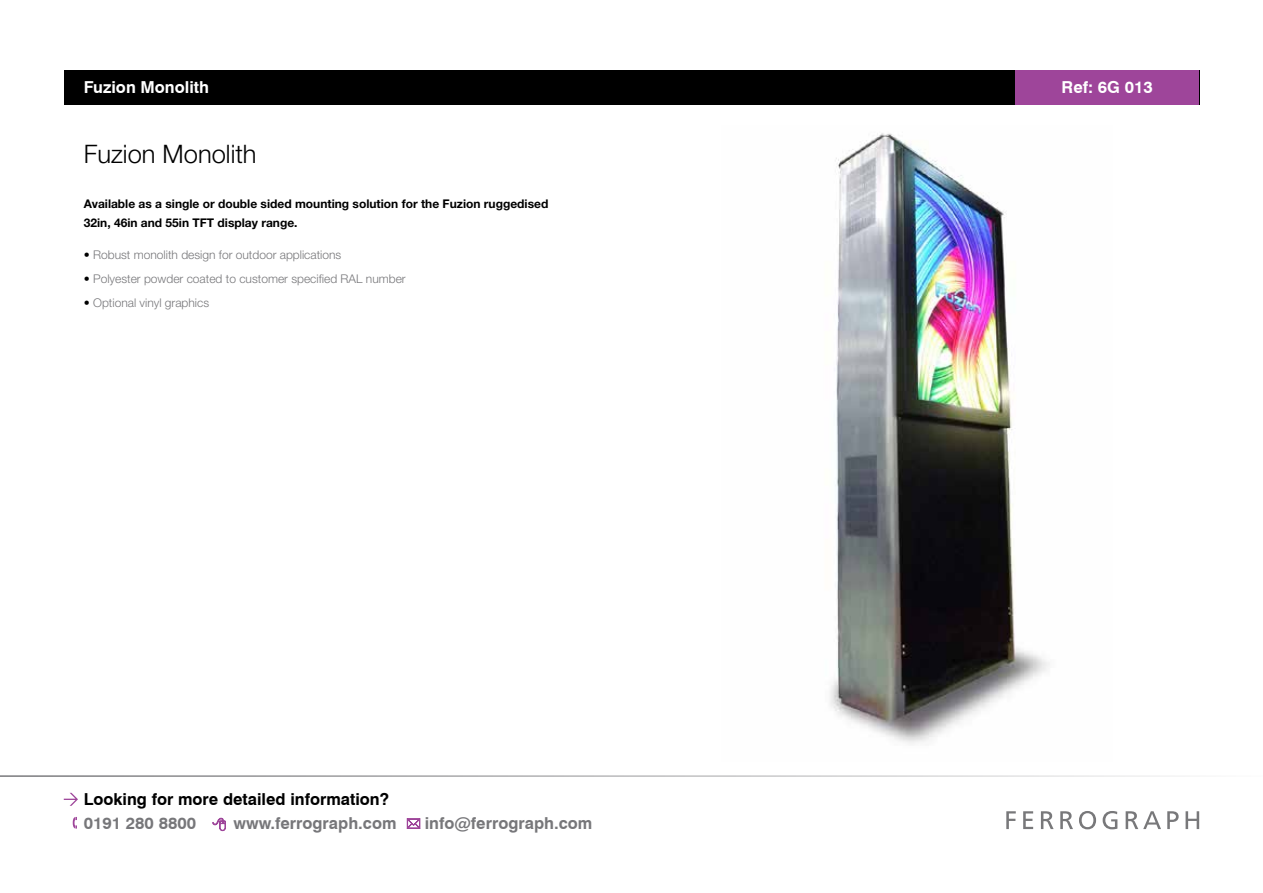
<style>
.page{position:relative;width:1263px;height:893px;background:#fff}
.page>*{position:absolute;margin:0;border:0;box-sizing:border-box;transform-origin:0 0}
.t1{font:300 25.5px "Helvetica Neue";color:#000}
.t2{font:700 16.5px "Swiss 721 BT";color:#77777a}
.t3{font:700 16.5px "Swiss 721 BT";color:#000}
.t4{font:700 16.5px "Swiss 721 BT";color:#fff}
.t5{font:300 12px "Helvetica Neue";color:#77777a}
.t6{font:700 12px/19.5px "Helvetica Neue";color:#000}
.s1{font-weight:700;color:#000}
</style>
<div class="page">
<hr style="left:0;top:775px;width:1263px;height:2px;background:#77777a">
<svg style="left:64px;top:793px;width:14px;height:13px"></svg>
<svg style="left:73px;top:817px;width:4px;height:12px"></svg>
<svg style="left:213px;top:818px;width:13px;height:13px"></svg>
<svg style="left:407px;top:819px;width:13px;height:9px"></svg>
<div style="left:64px;top:70px;width:1135px;height:34px;background:#000"></div>
<div style="left:1015px;top:70px;width:184px;height:34px;background:#9e459a"></div>
<svg style="left:1006px;top:811px;width:193px;height:18px"></svg>
<img style="left:830px;top:133px;width:220px;height:611px">
<h2 class="t4" style="left:84px;top:77px;width:127px">Fuzion Monolith</h2>
<h2 class="t4" style="left:1062px;top:77px;width:93px">Ref: 6G 013</h2>
<h1 class="t1" style="left:84px;top:138px;width:174px">Fuzion Monolith</h1>
<p class="t6" style="left:84px;top:193px;width:466px">Available as a single or double sided mounting solution for the Fuzion ruggedised<br>32in, 46in and 55in TFT display range.</p>
<p class="t5" style="left:84px;top:248px;width:259px"><span class="s1">•</span> Robust monolith design for outdoor applications</p>
<p class="t5" style="left:84px;top:271px;width:323px"><span class="s1">•</span> Polyester powder coated to customer specified RAL number</p>
<p class="t5" style="left:84px;top:295px;width:127px"><span class="s1">•</span> Optional vinyl graphics</p>
<h2 class="t3" style="left:84px;top:789px;width:307px">Looking for more detailed information?</h2>
<h2 class="t2" style="left:84px;top:813px;width:114px">0191 280 8800</h2>
<h2 class="t2" style="left:234px;top:813px;width:164px">www.ferrograph.com</h2>
<h2 class="t2" style="left:425px;top:813px;width:169px">info@ferrograph.com</h2>
</div>
